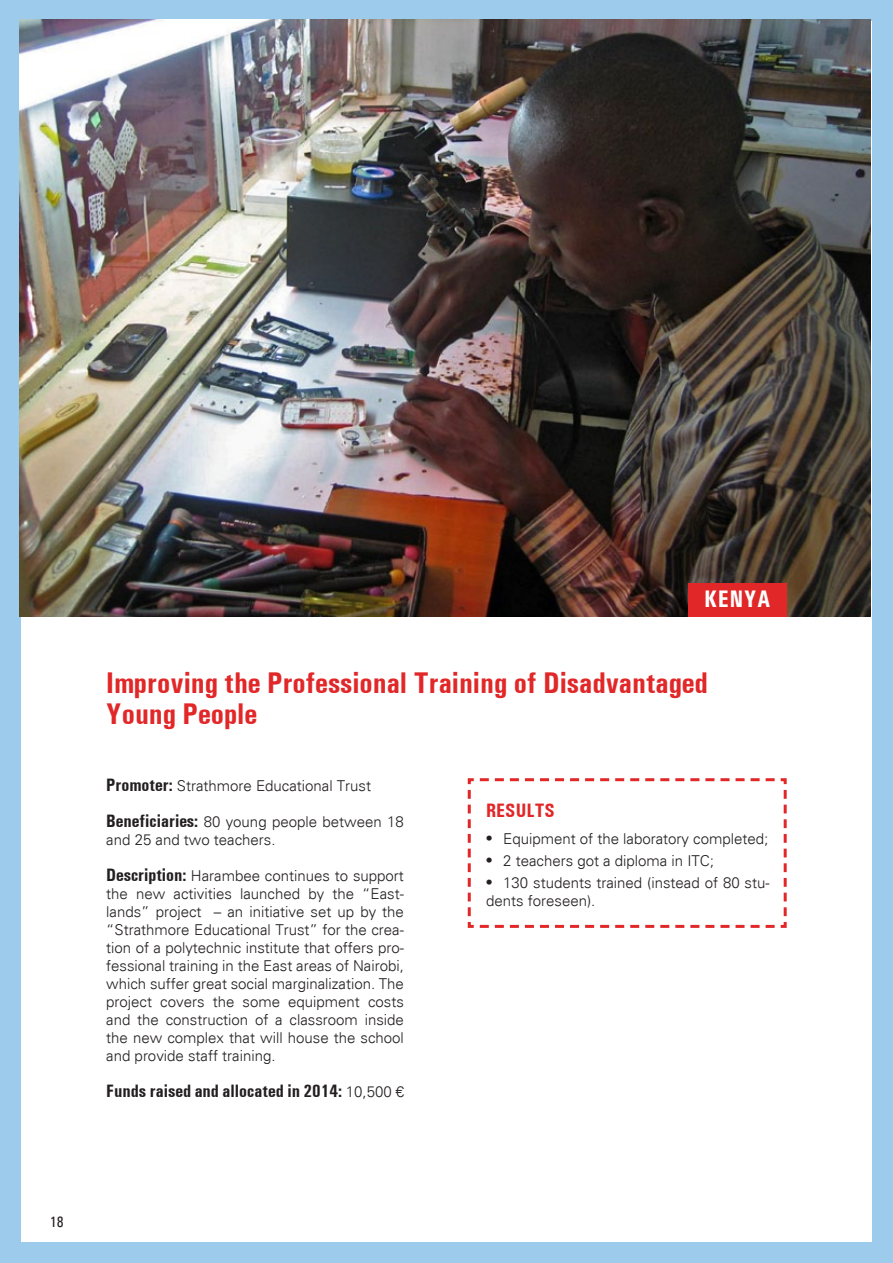
<style>
.page{position:relative;width:893px;height:1263px;background:#9dcbec}
.page>*{position:absolute;margin:0;border:0;box-sizing:border-box;transform-origin:0 0}
.t1{font:700 condensed 30px/31.5px "Univers";color:#e12728}
.t2{font:700 condensed 24px "Univers";letter-spacing:.03em;color:#fff}
.t3{font:700 condensed 19.5px "Univers";color:#e12728}
.t4{font:700 condensed 18px "Univers";color:#231f20}
.t5{font:300 15px/18px "Univers";color:#231f20}
.t6{font:15px "Univers Condensed";color:#231f20}
.s1{font-weight:700;font-stretch:condensed;font-size:18px}
.s2{font-weight:300;font-stretch:normal;font-size:15px}
.s3{font-family:"Times";font-weight:400;font-size:18px}
</style>
<div class="page">
<div style="left:21px;top:21px;width:851px;height:1221px;background:#fff"></div>
<svg style="left:467px;top:778px;width:320px;height:150px"></svg>
<img style="left:20px;top:20px;width:851px;height:597px">
<div style="left:689px;top:583px;width:98px;height:33px;background:#e12728"></div>
<h2 class="t2" style="left:704px;top:585px;width:68px">KENYA</h2>
<h1 class="t1" style="left:106px;top:666px;width:603px">Improving the Professional Training of Disadvantaged<br>Young People</h1>
<p class="t5" style="left:106px;top:776px;width:266px"><span class="s1">Promoter:</span> Strathmore Educational Trust</p>
<p class="t5" style="left:106px;top:812px;width:299px"><span class="s1">Beneficiaries:</span> 80 young people between 18 and 25 and two teachers.</p>
<p class="t5" style="left:106px;top:866px;width:299px;text-align:justify"><span class="s1">Description:</span> Harambee continues to support the new activities launched by the “East&shy;lands” project – an initiative set up by the “Strathmore Educational Trust” for the crea&shy;tion of a polytechnic institute that offers pro&shy;fessional training in the East areas of Nairobi, which suffer great social marginalization. The project covers the some equipment costs and the construction of a classroom inside the new complex that will house the school and provide staff training.</p>
<p class="t4" style="left:106px;top:1080px;width:299px">Funds raised and allocated in 2014: <span class="s2">10,500 €</span></p>
<h3 class="t3" style="left:486px;top:798px;width:21px">Results</h3>
<p class="t5" style="left:486px;top:829px;width:284px"><span class="s3">•</span> Equipment of the laboratory completed;</p>
<p class="t5" style="left:486px;top:852px;width:229px"><span class="s3">•</span> 2 teachers got a diploma in ITC;</p>
<p class="t5" style="left:486px;top:874px;width:285px"><span class="s3">•</span> 130 students trained (instead of 80 stu&shy;dents foreseen).</p>
<p class="t6" style="left:50px;top:1213px;width:15px">18</p>
</div>
